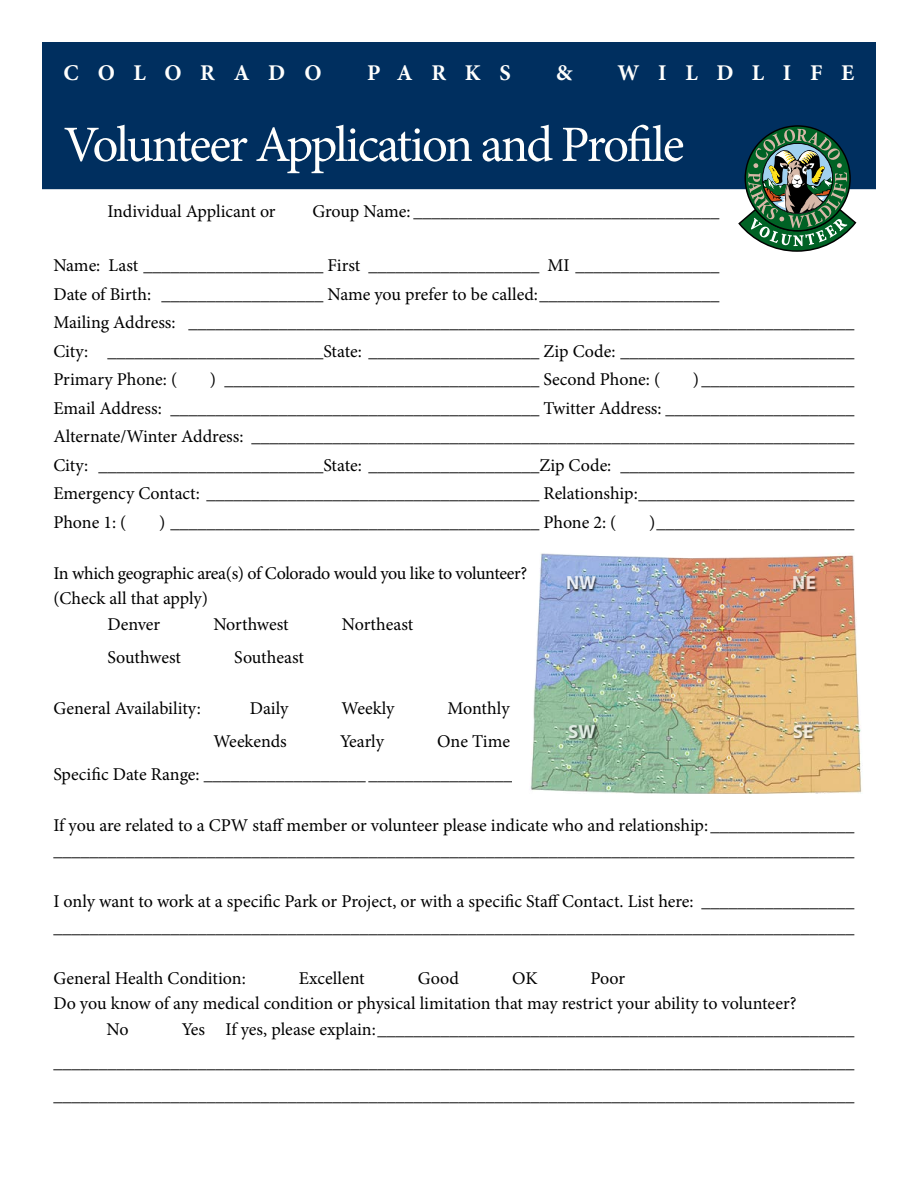
<style>
.page{position:relative;width:918px;height:1188px;background:#fff}
.page>*{position:absolute;margin:0;border:0;box-sizing:border-box;transform-origin:0 0}
.t1{font:51px "Minion Pro";letter-spacing:-.045em;color:#fffffd}
.t2{font:700 22.5px "Minion Pro";letter-spacing:.83em;color:#fffffd}
.t3{font:700 19.05px "Myriad Pro";color:#fff}
.t4{font:18px/28.5px "Minion Pro";letter-spacing:-.005em;color:#000}
</style>
<div class="page">
<div style="left:41px;top:41px;width:836px;height:149px;background:#002f5f"></div>
<div style="left:40px;top:41px;width:838px;height:150px;border:2px solid #fff"></div>
<svg style="left:738px;top:129px;width:118px;height:123px"></svg>
<img style="left:530px;top:553px;width:332px;height:241px">
<svg style="left:793px;top:725px;width:23px;height:16px"></svg>
<svg style="left:568px;top:725px;width:30px;height:16px"></svg>
<svg style="left:793px;top:576px;width:25px;height:16px"></svg>
<svg style="left:567px;top:576px;width:31px;height:16px"></svg>
<p class="t2" style="left:64px;top:57px;width:260px">COLORADO</p>
<p class="t2" style="left:367px;top:57px;width:145px">PARKS</p>
<p class="t2" style="left:556px;top:57px;width:18px">&amp;</p>
<p class="t2" style="left:617px;top:57px;width:238px">WILDLIFE</p>
<h1 class="t1" style="left:64px;top:111px;width:622px">Volunteer Application and Profile</h1>
<p class="t4" style="left:107px;top:197px;width:170px">Individual Applicant or</p>
<p class="t4" style="left:312px;top:197px;width:408px">Group Name: __________________________________</p>
<p class="t4" style="left:53px;top:251px;width:802px">Name: Last ____________________ First ___________________ MI ________________<br>Date of Birth: __________________ Name you prefer to be called:____________________<br>Mailing Address: __________________________________________________________________________ City: ________________________State: ___________________ Zip Code: __________________________ Primary Phone: (</p>
<p class="t4" style="left:210px;top:365px;width:452px">) ___________________________________ Second Phone: (</p>
<p class="t4" style="left:53px;top:365px;width:802px;text-align:justify;text-indent:640px">)_________________ Email Address: _________________________________________ Twitter Address: _____________________ Alternate/Winter Address: ___________________________________________________________________ City: _________________________State: ___________________Zip Code: __________________________ Emergency Contact: _____________________________________ Relationship:________________________ Phone 1: (</p>
<p class="t4" style="left:159px;top:508px;width:459px">) _________________________________________ Phone 2: (</p>
<p class="t4" style="left:649px;top:508px;width:207px">)______________________</p>
<p class="t4" style="left:53px;top:559px;width:475px">In which geographic area(s) of Colorado would you like to volunteer?</p>
<p class="t4" style="left:53px;top:584px;width:156px">(Check all that apply)</p>
<p class="t4" style="left:107px;top:610px;width:54px">Denver</p>
<p class="t4" style="left:213px;top:610px;width:77px">Northwest</p>
<p class="t4" style="left:342px;top:610px;width:73px">Northeast</p>
<p class="t4" style="left:107px;top:643px;width:75px">Southwest</p>
<p class="t4" style="left:234px;top:643px;width:71px">Southeast</p>
<p class="t4" style="left:53px;top:694px;width:149px">General Availability:</p>
<p class="t4" style="left:250px;top:694px;width:40px">Daily</p>
<p class="t4" style="left:342px;top:694px;width:54px">Weekly</p>
<p class="t4" style="left:448px;top:694px;width:64px">Monthly</p>
<p class="t4" style="left:214px;top:727px;width:75px">Weekends</p>
<p class="t4" style="left:340px;top:727px;width:46px">Yearly</p>
<p class="t3" style="left:566px;top:570px;width:32px">NW</p>
<p class="t3" style="left:793px;top:570px;width:25px">NE</p>
<p class="t3" style="left:568px;top:719px;width:29px">SW</p>
<p class="t3" style="left:793px;top:719px;width:22px">SE</p>
<p class="t4" style="left:53px;top:725px;width:487px;line-height:33px;text-indent:384px">One Time<br>Specific Date Range: __________________ ___________________</p>
<p class="t4" style="left:53px;top:812px;width:802px;line-height:25.5px">If you are related to a CPW staff member or volunteer please indicate who and relationship:________________ _________________________________________________________________________________________</p>
<p class="t4" style="left:53px;top:889px;width:802px;line-height:25.5px">I only want to work at a specific Park or Project, or with a specific Staff Contact. List here: _________________ _________________________________________________________________________________________</p>
<p class="t4" style="left:53px;top:964px;width:194px">General Health Condition:</p>
<p class="t4" style="left:299px;top:964px;width:67px">Excellent</p>
<p class="t4" style="left:418px;top:964px;width:43px">Good</p>
<p class="t4" style="left:512px;top:964px;width:27px">OK</p>
<p class="t4" style="left:591px;top:964px;width:36px">Poor</p>
<p class="t4" style="left:53px;top:989px;width:745px">Do you know of any medical condition or physical limitation that may restrict your ability to volunteer?</p>
<p class="t4" style="left:106px;top:1015px;width:24px">No</p>
<p class="t4" style="left:53px;top:1013px;width:802px;line-height:33px;text-align:justify;text-indent:128px">Yes If yes, please explain:_____________________________________________________ _________________________________________________________________________________________ _________________________________________________________________________________________</p>
</div>
